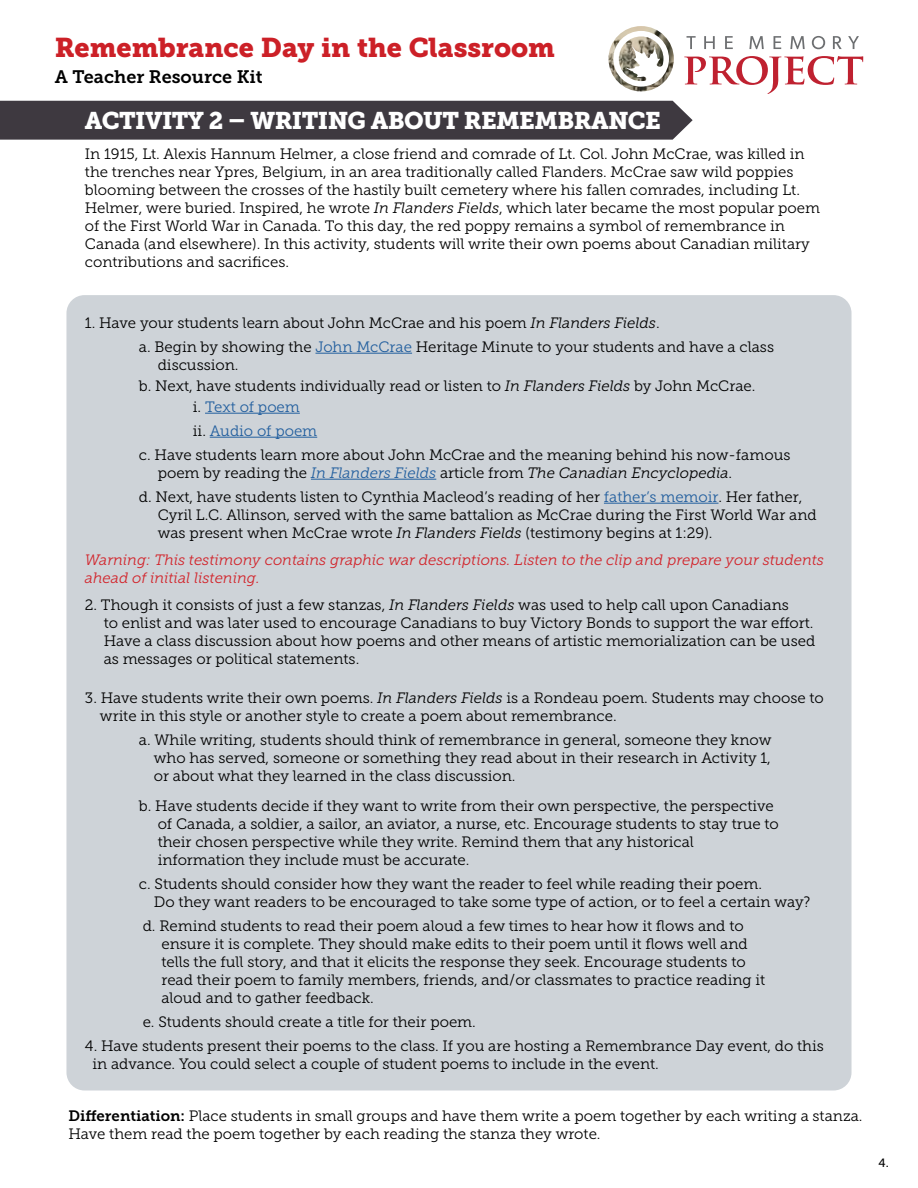
<style>
.page{position:relative;width:918px;height:1188px;background:#fff}
.page>*{position:absolute;margin:0;border:0;box-sizing:border-box;transform-origin:0 0}
.t1{font:27px "Museo Slab 900";color:#cc2027}
.t2{font:24px "Museo Slab 900";letter-spacing:-.025em;color:#fff}
.t3{font:18px "Museo Slab 700";color:#000}
.t4{font:15px/18px "Museo Slab 300";color:#000}
.t5{font:italic 15px/18px "Museo Slab 300";color:#d2232a}
.t6{font:15px "Museo Slab 300";color:#215e9e}
.t7{font:12px "Museo Slab 500";color:#000}
.s1{font-style:italic}
.s2{color:#215e9e}
.s3{color:#000}
.s4{font-style:italic;color:#215e9e}
.s5{font-family:"Museo Slab 700"}
</style>
<div class="page">
<div style="left:66px;top:295px;width:786px;height:795px;background:#ced3d8;border-radius:18px"></div>
<div style="left:0;top:101px;width:693px;height:39px;background:#3e3940"></div>
<hr style="left:315px;top:353px;width:97px;height:1px;background:#215e9e">
<hr style="left:205px;top:413px;width:95px;height:1px;background:#215e9e">
<hr style="left:210px;top:437px;width:107px;height:1px;background:#215e9e">
<hr style="left:311px;top:479px;width:125px;height:1px;background:#215e9e">
<hr style="left:604px;top:503px;width:115px;height:1px;background:#215e9e">
<svg style="left:687px;top:36px;width:9px;height:13px"></svg>
<svg style="left:704px;top:36px;width:11px;height:13px"></svg>
<svg style="left:725px;top:36px;width:8px;height:13px"></svg>
<svg style="left:749px;top:36px;width:15px;height:13px"></svg>
<svg style="left:774px;top:36px;width:7px;height:13px"></svg>
<svg style="left:790px;top:36px;width:15px;height:13px"></svg>
<svg style="left:812px;top:36px;width:13px;height:13px"></svg>
<svg style="left:833px;top:36px;width:9px;height:13px"></svg>
<svg style="left:848px;top:36px;width:11px;height:13px"></svg>
<svg style="left:684px;top:56px;width:179px;height:38px"></svg>
<img style="left:608px;top:26px;width:66px;height:65px">
<h1 class="t1" style="left:55px;top:32px;width:502px">Remembrance Day in the Classroom</h1>
<p class="t3" style="left:55px;top:67px;width:209px">A Teacher Resource Kit</p>
<h2 class="t2" style="left:85px;top:107px;width:578px">ACTIVITY 2 – WRITING ABOUT REMEMBRANCE</h2>
<p class="t4" style="left:85px;top:145px;width:737px">In 1915, Lt. Alexis Hannum Helmer, a close friend and comrade of Lt. Col. John McCrae, was killed in the trenches near Ypres, Belgium, in an area traditionally called Flanders. McCrae saw wild poppies blooming between the crosses of the hastily built cemetery where his fallen comrades, including Lt.<br>Helmer, were buried. Inspired, he wrote <span class="s1">In Flanders Fields</span>, which later became the most popular poem of the First World War in Canada. To this day, the red poppy remains a symbol of remembrance in Canada (and elsewhere). In this activity, students will write their own poems about Canadian military contributions and sacrifices.</p>
<p class="t4" style="left:139px;top:311px;width:637px;line-height:24px;text-indent:-54px">1. Have your students learn about John McCrae and his poem <span class="s1">In Flanders Fields</span>.<br>a. Begin by showing the <span class="s2">John McCrae</span> Heritage Minute to your students and have a class</p>
<p class="t4" style="left:158px;top:356px;width:82px">discussion.</p>
<p class="t4" style="left:139px;top:377px;width:618px">b. Next, have students individually read or listen to <span class="s1">In Flanders Fields</span> by John McCrae.</p>
<p class="t6" style="left:193px;top:398px;width:108px"><span class="s3">i.</span> Text of poem</p>
<p class="t4" style="left:139px;top:419px;width:653px;line-height:24px;text-indent:54px">ii. <span class="s2">Audio of poem<br></span>c. Have students learn more about John McCrae and the meaning behind his now-famous</p>
<p class="t4" style="left:139px;top:461px;width:665px;line-height:24px;text-indent:19px">poem by reading the <span class="s4">In Flanders Fields</span> article from <span class="s1">The Canadian Encyclopedia</span>.<br>d. Next, have students listen to Cynthia Macleod’s reading of her <span class="s2">father’s memoir</span>. Her father,</p>
<p class="t4" style="left:158px;top:506px;width:661px">Cyril L.C. Allinson, served with the same battalion as McCrae during the First World War and was present when McCrae wrote <span class="s1">In Flanders Fields</span> (testimony begins at 1:29).</p>
<p class="t5" style="left:85px;top:551px;width:741px">Warning: This testimony contains graphic war descriptions. Listen to the clip and prepare your students ahead of initial listening.</p>
<p class="t4" style="left:104px;top:596px;width:713px;text-indent:-19px">2. Though it consists of just a few stanzas, <span class="s1">In Flanders Fields</span> was used to help call upon Canadians<br>to enlist and was later used to encourage Canadians to buy Victory Bonds to support the war effort.<br>Have a class discussion about how poems and other means of artistic memorialization can be used as messages or political statements.</p>
<p class="t4" style="left:100px;top:689px;width:725px;text-indent:-15px">3. Have students write their own poems. <span class="s1">In Flanders Fields</span> is a Rondeau poem. Students may choose to write in this style or another style to create a poem about remembrance.</p>
<p class="t4" style="left:154px;top:731px;width:619px;text-align:justify;text-indent:-15px">a. While writing, students should think of remembrance in general, someone they know who has served, someone or something they read about in their research in Activity 1, or about what they learned in the class discussion.</p>
<p class="t4" style="left:158px;top:797px;width:623px;text-indent:-19px">b. Have students decide if they want to write from their own perspective, the perspective of Canada, a soldier, a sailor, an aviator, a nurse, etc. Encourage students to stay true to their chosen perspective while they write. Remind them that any historical information they include must be accurate.</p>
<p class="t4" style="left:154px;top:875px;width:658px;text-indent:-15px">c. Students should consider how they want the reader to feel while reading their poem.<br>Do they want readers to be encouraged to take some type of action, or to feel a certain way?</p>
<p class="t4" style="left:161px;top:917px;width:605px;text-indent:-19px">d. Remind students to read their poem aloud a few times to hear how it flows and to ensure it is complete. They should make edits to their poem until it flows well and tells the full story, and that it elicits the response they seek. Encourage students to read their poem to family members, friends, and/or classmates to practice reading it aloud and to gather feedback.</p>
<p class="t4" style="left:143px;top:1013px;width:335px">e. Students should create a title for their poem.</p>
<p class="t4" style="left:92px;top:1037px;width:733px;text-indent:-8px">4. Have students present their poems to the class. If you are hosting a Remembrance Day event, do this in advance. You could select a couple of student poems to include in the event.</p>
<p class="t4" style="left:68px;top:1106px;width:796px"><span class="s5">Differentiation:</span> Place students in small groups and have them write a poem together by each writing a stanza.<br>Have them read the poem together by each reading the stanza they wrote.</p>
<p class="t7" style="left:879px;top:1156px;width:12px">4.</p>
</div>
